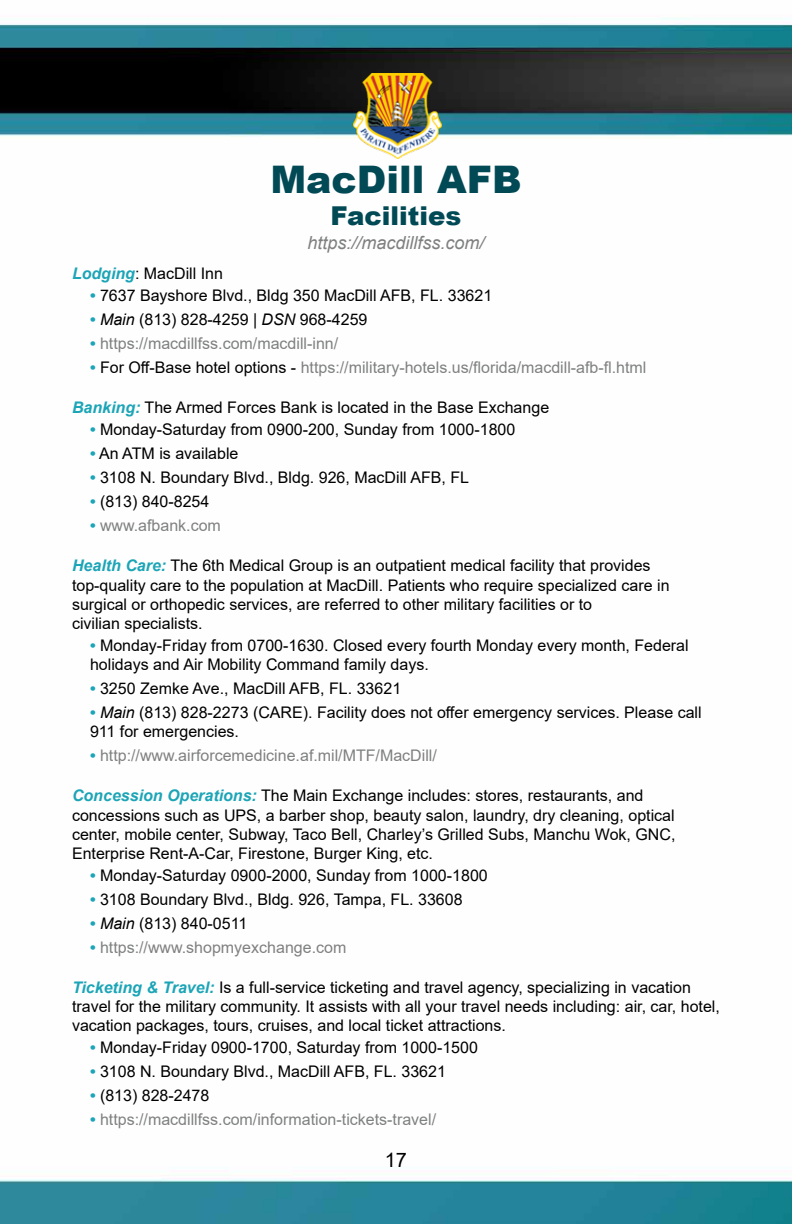
<style>
.page{position:relative;width:792px;height:1224px;background:#fff}
.page>*{position:absolute;margin:0;border:0;box-sizing:border-box;transform-origin:0 0}
.t1{font:900 38px "Arial";color:#014955}
.t2{font:900 26px "Arial";color:#014955}
.t3{font:20px "Arial";color:#000}
.t4{font:italic 18px "Arial";color:#7f8080}
.t5{font:16px/19.2px "Arial";color:#000}
.t6{font:16px "Arial";color:#7f8080}
.s1{font-weight:700;font-style:italic;color:#1ca5b7}
.s2{font-weight:700;color:#1ca5b7}
.s3{font-style:italic}
.s4{color:#000}
</style>
<div class="page">
<img style="left:0;top:18px;width:792px;height:1206px">
<img style="left:353px;top:73px;width:88px;height:85px">
<p class="t1" style="left:270px;top:152px;width:253px">MacDill AFB</p>
<p class="t2" style="left:331px;top:197px;width:132px">Facilities</p>
<p class="t4" style="left:307px;top:231px;width:179px">https://macdillfss.com/</p>
<p class="t5" style="left:72px;top:264px;width:153px"><span class="s1">Lodging</span>: MacDill Inn</p>
<p class="t5" style="left:90px;top:286px;width:404px"><span class="s2">•</span> 7637 Bayshore Blvd., Bldg 350 MacDill AFB, FL. 33621</p>
<p class="t5" style="left:90px;top:310px;width:279px"><span class="s2">•</span> <span class="s3">Main</span> (813) 828-4259 | <span class="s3">DSN</span> 968-4259</p>
<p class="t6" style="left:90px;top:333px;width:250px"><span class="s2">•</span> https://macdillfss.com/macdill-inn/</p>
<p class="t6" style="left:90px;top:357px;width:558px"><span class="s2">•</span> <span class="s4">For Off-Base hotel options -</span> https://military-hotels.us/florida/macdill-afb-fl.html</p>
<p class="t5" style="left:72px;top:398px;width:479px"><span class="s1">Banking:</span> The Armed Forces Bank is located in the Base Exchange</p>
<p class="t5" style="left:90px;top:420px;width:427px"><span class="s2">•</span> Monday-Saturday from 0900-200, Sunday from 1000-1800</p>
<p class="t5" style="left:90px;top:444px;width:150px"><span class="s2">•</span> An ATM is available</p>
<p class="t5" style="left:90px;top:468px;width:381px"><span class="s2">•</span> 3108 N. Boundary Blvd., Bldg. 926, MacDill AFB, FL</p>
<p class="t5" style="left:90px;top:492px;width:121px"><span class="s2">•</span> (813) 840-8254</p>
<p class="t6" style="left:90px;top:515px;width:132px"><span class="s2">•</span> www.afbank.com</p>
<p class="t5" style="left:72px;top:556px;width:580px"><span class="s1">Health Care:</span> The 6th Medical Group is an outpatient medical facility that provides</p>
<p class="t5" style="left:72px;top:575px;width:599px">top-quality care to the population at MacDill. Patients who require specialized care in surgical or orthopedic services, are referred to other military facilities or to</p>
<p class="t5" style="left:72px;top:614px;width:132px">civilian specialists.</p>
<p class="t5" style="left:90px;top:636px;width:600px"><span class="s2">•</span> Monday-Friday from 0700-1630. Closed every fourth Monday every month, Federal holidays and Air Mobility Command family days.</p>
<p class="t5" style="left:90px;top:679px;width:313px"><span class="s2">•</span> 3250 Zemke Ave., MacDill AFB, FL. 33621</p>
<p class="t5" style="left:90px;top:703px;width:613px"><span class="s2">•</span> <span class="s3">Main</span> (813) 828-2273 (CARE). Facility does not offer emergency services. Please call<br>911 for emergencies.</p>
<p class="t6" style="left:90px;top:745px;width:348px"><span class="s2">•</span> http://www.airforcemedicine.af.mil/MTF/MacDill/</p>
<p class="t5" style="left:72px;top:786px;width:605px"><span class="s1">Concession Operations:</span> The Main Exchange includes: stores, restaurants, and concessions such as UPS, a barber shop, beauty salon, laundry, dry cleaning, optical center, mobile center, Subway, Taco Bell, Charley’s Grilled Subs, Manchu Wok, GNC, Enterprise Rent-A-Car, Firestone, Burger King, etc.</p>
<p class="t5" style="left:90px;top:866px;width:399px"><span class="s2">•</span> Monday-Saturday 0900-2000, Sunday from 1000-1800</p>
<p class="t5" style="left:90px;top:890px;width:374px"><span class="s2">•</span> 3108 Boundary Blvd., Bldg. 926, Tampa, FL. 33608</p>
<p class="t5" style="left:90px;top:914px;width:159px"><span class="s2">•</span> <span class="s3">Main</span> (813) 840-0511</p>
<p class="t6" style="left:90px;top:936px;width:258px"><span class="s2">•</span> https://www.shopmyexchange.com</p>
<p class="t5" style="left:72px;top:978px;width:649px"><span class="s1">Ticketing &amp; Travel:</span> Is a full-service ticketing and travel agency, specializing in vacation travel for the military community. It assists with all your travel needs including: air, car, hotel, vacation packages, tours, cruises, and local ticket attractions.</p>
<p class="t5" style="left:90px;top:1038px;width:389px"><span class="s2">•</span> Monday-Friday 0900-1700, Saturday from 1000-1500</p>
<p class="t5" style="left:90px;top:1062px;width:358px"><span class="s2">•</span> 3108 N. Boundary Blvd., MacDill AFB, FL. 33621</p>
<p class="t5" style="left:90px;top:1086px;width:121px"><span class="s2">•</span> (813) 828-2478</p>
<p class="t6" style="left:90px;top:1109px;width:348px"><span class="s2">•</span> https://macdillfss.com/information-tickets-travel/</p>
<p class="t3" style="left:385px;top:1146px;width:24px">17</p>
</div>
